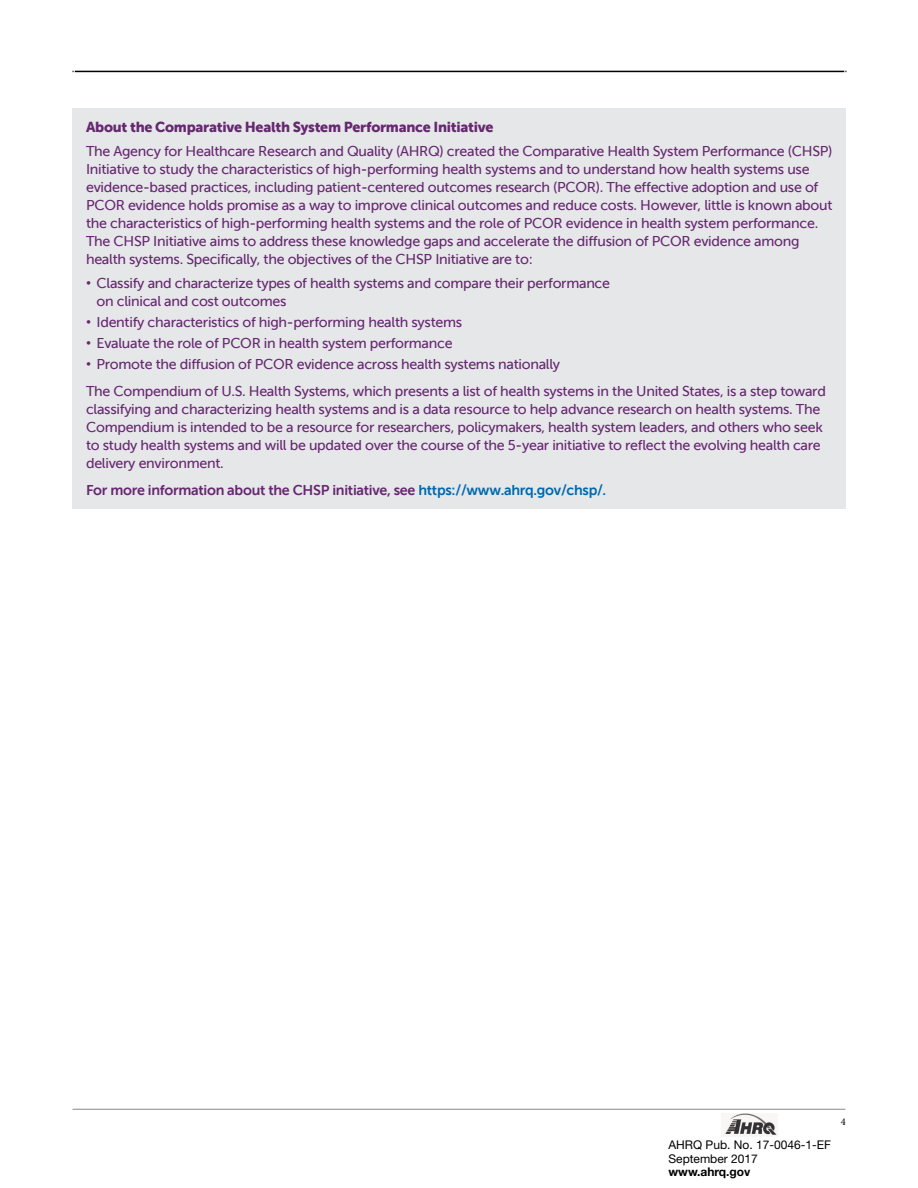
<style>
.page{position:relative;width:918px;height:1188px;background:#fff}
.page>*{position:absolute;margin:0;border:0;box-sizing:border-box;transform-origin:0 0}
.t1{font:14.25px/18px "Museo Sans 500";letter-spacing:-.02em;color:#662871}
.t2{font:14.25px "Museo Sans 700";letter-spacing:-.02em;color:#662871}
.t3{font:14.25px "Museo Sans 900";letter-spacing:-.02em;color:#662871}
.t4{font:12px/13.5px "Helvetica Neue LT Std";color:#000}
.t5{font:10.5px "Minion Pro";color:#000}
.s1{font-family:"Arial"}
.s2{color:#0069ad}
.s3{font-weight:700}
</style>
<div class="page">
<hr style="left:75px;top:71px;width:769px;height:1px;background:#000">
<div style="left:73px;top:108px;width:773px;height:400px;background:#e6e7e8"></div>
<img style="left:724px;top:1113px;width:54px;height:22px">
<hr style="left:73px;top:1109px;width:772px;height:1px;background:#939598">
<p class="t3" style="left:86px;top:119px;width:409px">About the Comparative Health System Performance Initiative</p>
<p class="t1" style="left:86px;top:142px;width:748px">The Agency for Healthcare Research and Quality (AHRQ) created the Comparative Health System Performance (CHSP)<br>Initiative to study the characteristics of high-performing health systems and to understand how health systems use evidence-based practices, including patient-centered outcomes research (PCOR). The effective adoption and use of PCOR evidence holds promise as a way to improve clinical outcomes and reduce costs. However, little is known about the characteristics of high-performing health systems and the role of PCOR evidence in health system performance.<br>The CHSP Initiative aims to address these knowledge gaps and accelerate the diffusion of PCOR evidence among health systems. Specifically, the objectives of the CHSP Initiative are to:</p>
<p class="t1" style="left:97px;top:274px;width:515px;text-indent:-10px"><span class="s1">•</span> Classify and characterize types of health systems and compare their performance on clinical and cost outcomes</p>
<p class="t1" style="left:86px;top:313px;width:378px"><span class="s1">•</span> Identify characteristics of high-performing health systems</p>
<p class="t1" style="left:86px;top:334px;width:368px"><span class="s1">•</span> Evaluate the role of PCOR in health system performance</p>
<p class="t1" style="left:86px;top:355px;width:476px"><span class="s1">•</span> Promote the diffusion of PCOR evidence across health systems nationally</p>
<p class="t1" style="left:86px;top:382px;width:741px">The Compendium of U.S. Health Systems, which presents a list of health systems in the United States, is a step toward classifying and characterizing health systems and is a data resource to help advance research on health systems. The Compendium is intended to be a resource for researchers, policymakers, health system leaders, and others who seek to study health systems and will be updated over the course of the 5-year initiative to reflect the evolving health care delivery environment.</p>
<p class="t2" style="left:86px;top:482px;width:522px">For more information about the CHSP initiative, see <span class="s2">https://www.ahrq.gov/chsp/.</span></p>
<p class="t4" style="left:669px;top:1138px;width:164px">AHRQ Pub. No. 17-0046-1-EF<br>September 2017 <span class="s3">www.ahrq.gov</span></p>
<p class="t5" style="left:841px;top:1115px;width:7px">4</p>
</div>
